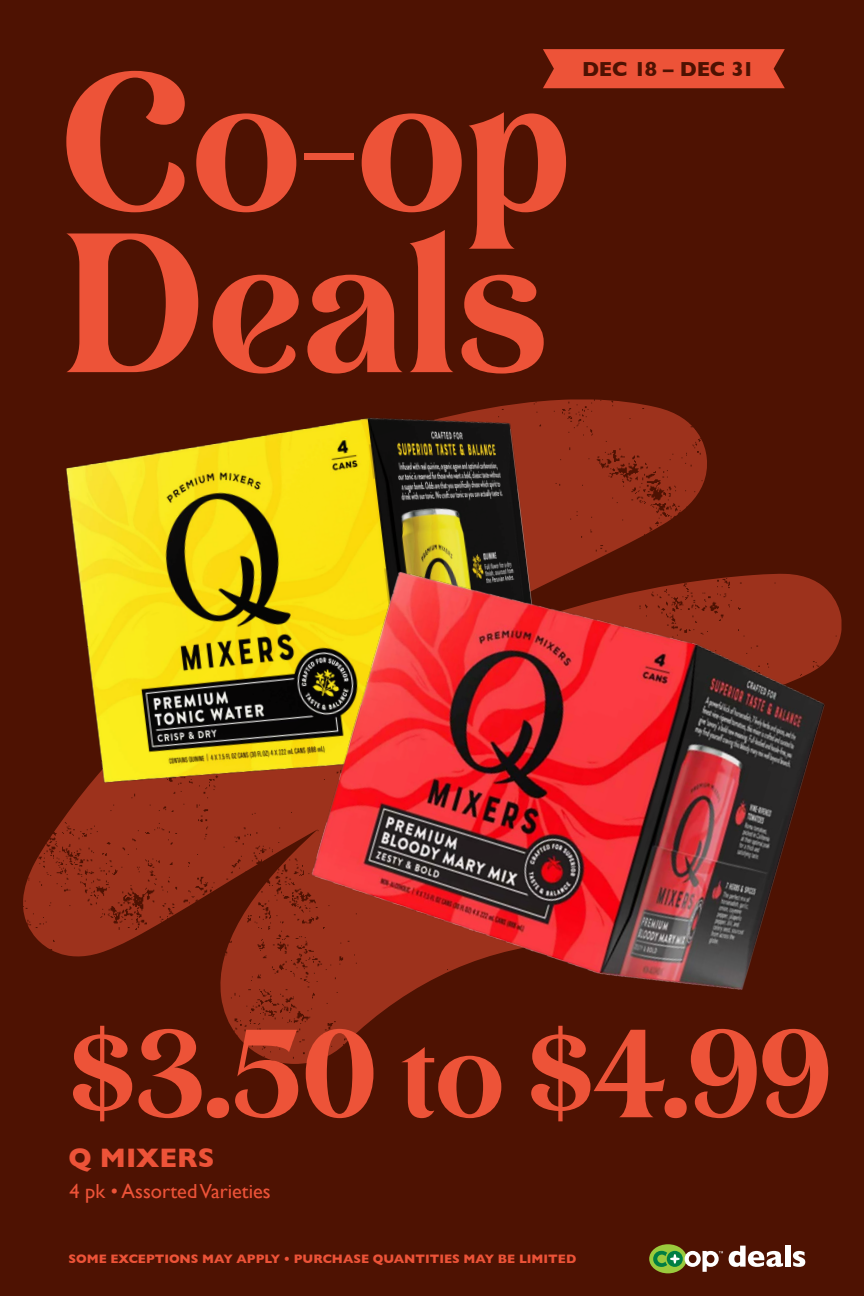
<style>
.page{position:relative;width:864px;height:1296px;background:#4e1202}
.page>*{position:absolute;margin:0;border:0;box-sizing:border-box;transform-origin:0 0}
.t1{font:198.1px/161.2px "Lovechild";letter-spacing:-.005em;color:#ed5338}
.t2{font:125px "Lovechild";color:#ed5338}
.t3{font:700 27.3px "Gill Sans";color:#ed5338}
.t4{font:700 20.75px "Gill Sans";letter-spacing:-.01em;color:#4e1202}
.t5{font:20.3px "Gill Sans";color:#ed5338}
.t6{font:700 12.5px "Gill Sans";color:#ed5338}
</style>
<div class="page">
<svg style="left:543px;top:49px;width:242px;height:39px;background:#e54f35"></svg>
<img style="left:23px;top:399px;width:684px;height:662px">
<svg style="left:729px;top:1246px;width:54px;height:21px"></svg>
<div style="left:785px;top:1246px;width:6px;height:21px;background:#fff"></div>
<svg style="left:793px;top:1251px;width:12px;height:16px"></svg>
<svg style="left:649px;top:1244px;width:38px;height:29px"></svg>
<svg style="left:653px;top:1251px;width:70px;height:21px"></svg>
<img style="left:56px;top:399px;width:515px;height:462px">
<img style="left:273px;top:483px;width:569px;height:581px">
<h1 class="t1" style="left:60px;top:53px;width:512px">Co-op<br>Deals</h1>
<h3 class="t4" style="left:582px;top:52px;width:174px">DEC 18 – DEC 31</h3>
<h2 class="t2" style="left:69px;top:985px;width:764px">$3.50 to $4.99</h2>
<h3 class="t3" style="left:69px;top:1136px;width:147px">Q MIXERS</h3>
<h3 class="t5" style="left:70px;top:1179px;width:203px">4 pk • Assorted Varieties</h3>
<p class="t6" style="left:68px;top:1249px;width:509px">SOME EXCEPTIONS MAY APPLY • PURCHASE QUANTITIES MAY BE LIMITED</p>
</div>
